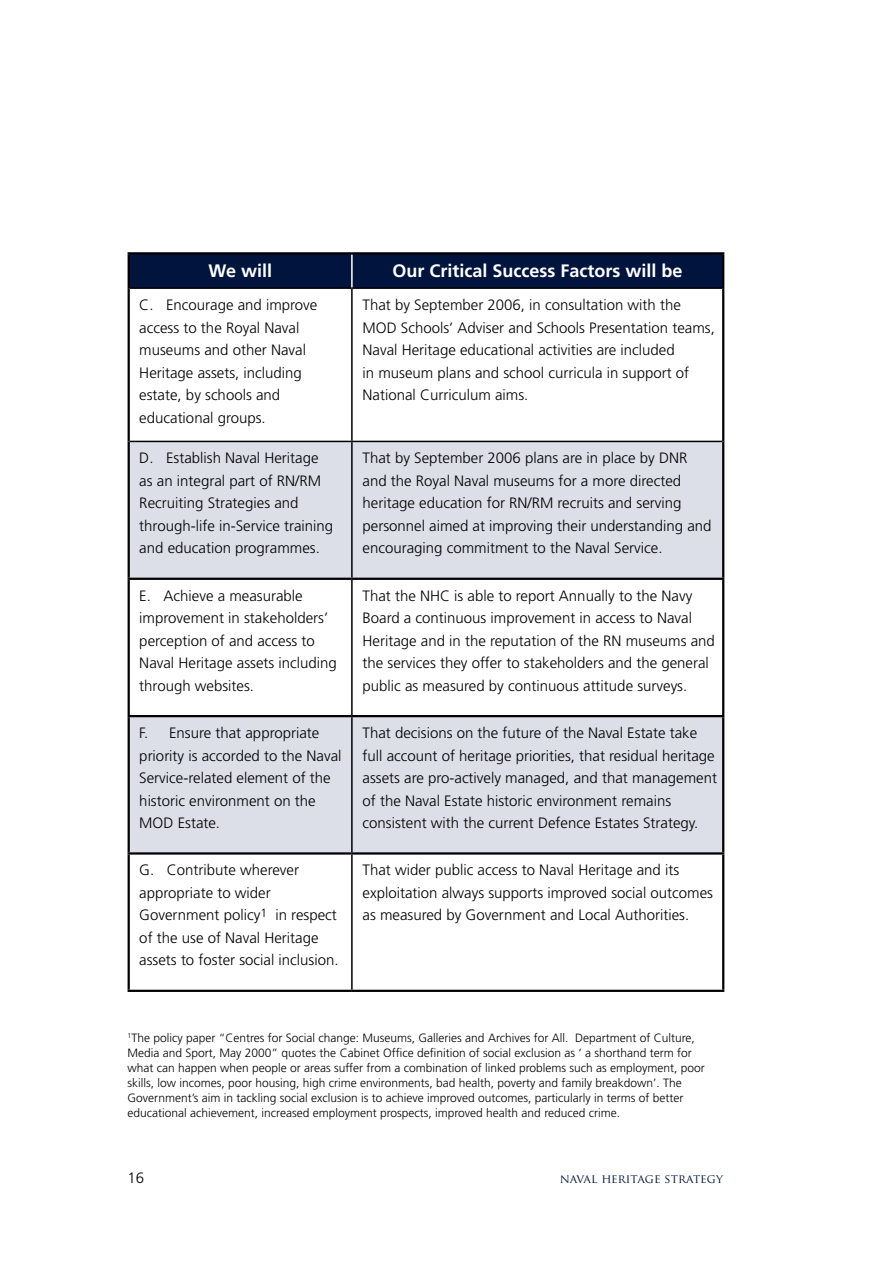
<style>
.page{position:relative;width:893px;height:1263px;background:#fff}
.page>*{position:absolute;margin:0;border:0;box-sizing:border-box;transform-origin:0 0}
.t1{font:700 18px "Frutiger";color:#fff}
.t2{font:300 15px/22.5px "Frutiger";color:#000}
.t3{font:300 12px/15px "Frutiger";color:#000}
.t4{font:12px "Trajan Pro";color:#00143d}
</style>
<div class="page">
<div style="left:130px;top:254px;width:592px;height:33px;background:#00143d"></div>
<div style="left:130px;top:442px;width:592px;height:136px;background:#dcdee8"></div>
<svg style="left:130px;top:717px;width:592px;height:273px;fill:#dcdee8"></svg>
<hr style="left:351px;top:289px;width:2px;height:152px;background:#000">
<hr style="left:130px;top:441px;width:222px;height:1px;background:#000">
<hr style="left:352px;top:441px;width:370px;height:1px;background:#000">
<hr style="left:351px;top:442px;width:2px;height:136px;background:#000">
<hr style="left:351px;top:580px;width:2px;height:135px;background:#000">
<hr style="left:351px;top:717px;width:2px;height:135px;background:#000">
<hr style="left:351px;top:854px;width:2px;height:136px;background:#000">
<hr style="left:130px;top:287px;width:222px;height:2px;background:#000">
<hr style="left:352px;top:287px;width:370px;height:2px;background:#000">
<hr style="left:351px;top:254px;width:2px;height:33px;background:#fff">
<hr style="left:128px;top:252px;width:224px;height:2px;background:#000">
<hr style="left:128px;top:254px;width:2px;height:34px;background:#000">
<hr style="left:352px;top:252px;width:372px;height:2px;background:#000">
<hr style="left:722px;top:254px;width:2px;height:34px;background:#000">
<hr style="left:128px;top:288px;width:2px;height:153px;background:#000">
<hr style="left:722px;top:288px;width:2px;height:153px;background:#000">
<hr style="left:128px;top:441px;width:2px;height:137px;background:#000">
<hr style="left:722px;top:441px;width:2px;height:137px;background:#000">
<hr style="left:128px;top:578px;width:224px;height:2px;background:#000">
<hr style="left:128px;top:580px;width:2px;height:135px;background:#000">
<hr style="left:352px;top:578px;width:372px;height:2px;background:#000">
<hr style="left:722px;top:580px;width:2px;height:135px;background:#000">
<hr style="left:128px;top:715px;width:224px;height:2px;background:#000">
<hr style="left:128px;top:717px;width:2px;height:135px;background:#000">
<hr style="left:352px;top:715px;width:372px;height:2px;background:#000">
<hr style="left:722px;top:717px;width:2px;height:135px;background:#000">
<hr style="left:128px;top:852px;width:224px;height:2px;background:#000">
<hr style="left:128px;top:854px;width:2px;height:136px;background:#000">
<hr style="left:352px;top:852px;width:372px;height:2px;background:#000">
<hr style="left:722px;top:854px;width:2px;height:136px;background:#000">
<hr style="left:128px;top:990px;width:224px;height:2px;background:#000">
<hr style="left:352px;top:990px;width:372px;height:2px;background:#000">
<p class="t1" style="left:208px;top:261px;width:65px">We will</p>
<p class="t1" style="left:393px;top:261px;width:292px">Our Critical Success Factors will be</p>
<p class="t2" style="left:139px;top:294px;width:180px">C. Encourage and improve access to the Royal Naval museums and other Naval<br>Heritage assets, including estate, by schools and educational groups.</p>
<p class="t2" style="left:362px;top:294px;width:354px">That by September 2006, in consultation with the MOD Schools’ Adviser and Schools Presentation teams, Naval Heritage educational activities are included<br>in museum plans and school curricula in support of National Curriculum aims.</p>
<p class="t2" style="left:139px;top:447px;width:195px">D. Establish Naval Heritage as an integral part of RN/RM<br>Recruiting Strategies and through-life in-Service training and education programmes.</p>
<p class="t2" style="left:362px;top:447px;width:350px">That by September 2006 plans are in place by DNR and the Royal Naval museums for a more directed heritage education for RN/RM recruits and serving personnel aimed at improving their understanding and encouraging commitment to the Naval Service.</p>
<p class="t2" style="left:139px;top:584px;width:199px">E. Achieve a measurable improvement in stakeholders’ perception of and access to<br>Naval Heritage assets including through websites.</p>
<p class="t2" style="left:362px;top:584px;width:354px">That the NHC is able to report Annually to the Navy Board a continuous improvement in access to Naval Heritage and in the reputation of the RN museums and the services they offer to stakeholders and the general public as measured by continuous attitude surveys.</p>
<p class="t2" style="left:139px;top:722px;width:204px">F. Ensure that appropriate priority is accorded to the Naval<br>Service-related element of the historic environment on the<br>MOD Estate.</p>
<p class="t2" style="left:362px;top:722px;width:356px">That decisions on the future of the Naval Estate take full account of heritage priorities, that residual heritage assets are pro-actively managed, and that management of the Naval Estate historic environment remains consistent with the current Defence Estates Strategy.</p>
<p class="t2" style="left:139px;top:859px;width:201px">G. Contribute wherever appropriate to wider<br>Government policy<sup>1</sup> in respect of the use of Naval Heritage assets to foster social inclusion.</p>
<p class="t2" style="left:362px;top:859px;width:352px">That wider public access to Naval Heritage and its exploitation always supports improved social outcomes as measured by Government and Local Authorities.</p>
<p class="t3" style="left:128px;top:1031px;width:579px"><sup>1</sup> The policy paper “Centres for Social change: Museums, Galleries and Archives for All. Department of Culture, Media and Sport, May 2000” quotes the Cabinet Office definition of social exclusion as ‘ a shorthand term for what can happen when people or areas suffer from a combination of linked problems such as employment, poor skills, low incomes, poor housing, high crime environments, bad health, poverty and family breakdown’. The Government’s aim in tackling social exclusion is to achieve improved outcomes, particularly in terms of better educational achievement, increased employment prospects, improved health and reduced crime.</p>
<p class="t2" style="left:128px;top:1166px;width:9px">16</p>
<p class="t4" style="left:560px;top:1171px;width:165px">NAVAL HERITAGE STRATEGY</p>
</div>
